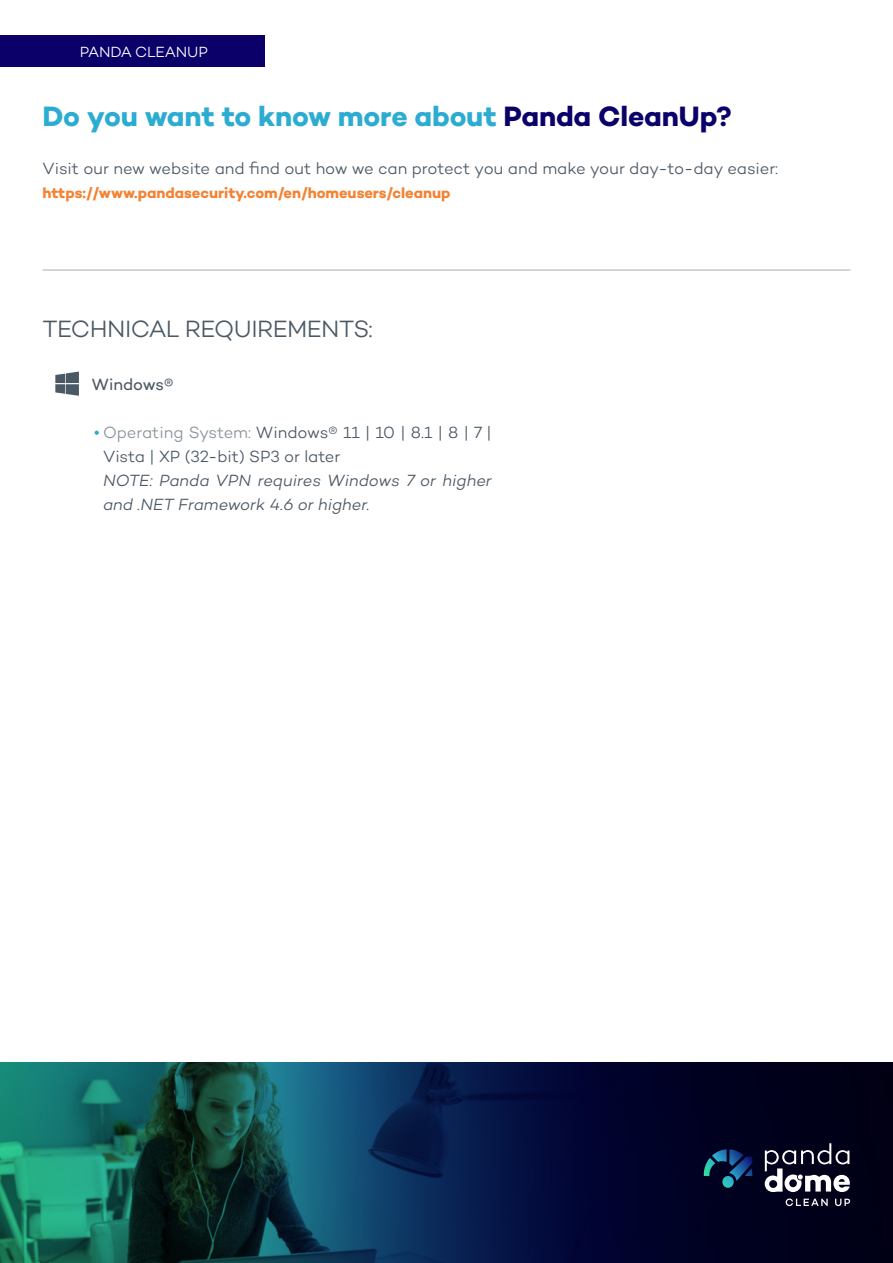
<style>
.page{position:relative;width:893px;height:1263px;background:#fff}
.page>*{position:absolute;margin:0;border:0;box-sizing:border-box;transform-origin:0 0}
.laterales{font:700 28.5px "Campton";letter-spacing:-.01em;color:#2cacd1}
.laterales-2{font:300 24px "Campton";letter-spacing:-.025em;color:#4b5964}
.t1{font:300 16.5px/24px "Campton";letter-spacing:-.005em;color:#4b5964}
.t2{font:italic 300 16.5px/24px "Campton";color:#4b5964}
.t3{font:16.5px "Campton";letter-spacing:-.005em;color:#4b5964}
.t4{font:700 15px "Campton";letter-spacing:-.005em;color:#f48232}
.laterales-3{font:300 15px "Campton";letter-spacing:-.015em;color:#fff}
.s1{color:#0b006a}
.s2{color:#889499}
</style>
<div class="page">
<hr style="left:43px;top:270px;width:807px;height:1px;background:#a5acb1">
<img style="left:0;top:1062px;width:893px;height:201px">
<svg style="left:704px;top:1149px;width:48px;height:39px;background:#0e3357"></svg>
<svg style="left:765px;top:1143px;width:85px;height:63px"></svg>
<svg style="left:55px;top:372px;width:24px;height:24px"></svg>
<svg style="left:95px;top:431px;width:4px;height:4px"></svg>
<div style="left:0;top:35px;width:264px;height:32px;background:#0b006a"></div>
<p class="laterales-3" style="left:80px;top:43px;width:130px">PANDA CLEANUP</p>
<p class="laterales" style="left:43px;top:98px;width:691px">Do you want to know more about <span class="s1">Panda CleanUp?</span></p>
<p class="t1" style="left:43px;top:156px;width:737px">Visit our new website and find out how we can protect you and make your day-to-day easier:</p>
<p class="t4" style="left:43px;top:183px;width:410px">https://www.pandasecurity.com/en/homeusers/cleanup</p>
<p class="laterales-2" style="left:43px;top:314px;width:332px">TECHNICAL REQUIREMENTS:</p>
<p class="t3" style="left:91px;top:374px;width:83px">Windows®</p>
<p class="t1" style="left:103px;top:420px;width:390px"><span class="s2">Operating System:</span> Windows® 11 | 10 | 8.1 | 8 | 7 |<br>Vista | XP (32-bit) SP3 or later</p>
<p class="t2" style="left:103px;top:468px;width:390px">NOTE: Panda VPN requires Windows 7 or higher and .NET Framework 4.6 or higher.</p>
</div>
